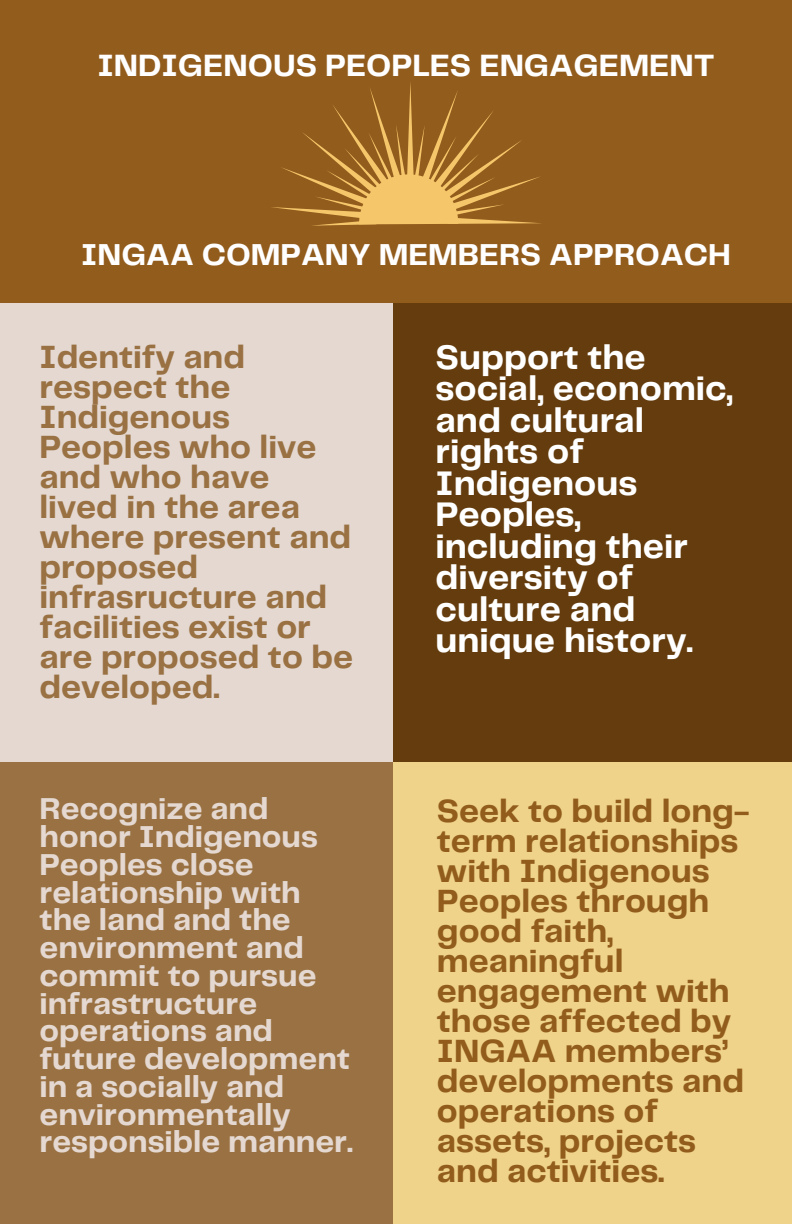
<style>
.page{position:relative;width:792px;height:1224px;background:#925c1d}
.page>*{position:absolute;margin:0;border:0;box-sizing:border-box;transform-origin:0 0}
.t1{font:700 35.4px/31.5px "Telegraf";color:#fff}
.t2{font:700 33.4px/30px "Telegraf";color:#925c1d}
.t3{font:700 33.4px/30px "Telegraf";color:#997142}
.t4{font:700 32px "Telegraf";color:#fff}
.t5{font:700 31.4px/27.8px "Telegraf";color:#e4d8d1}
.t6{font:700 31.4px "Telegraf";color:#fff}
</style>
<div class="page">
<div style="left:0;top:762px;width:393px;height:462px;background:#997142"></div>
<div style="left:393px;top:762px;width:399px;height:462px;background:#efd38b"></div>
<div style="left:0;top:303px;width:393px;height:459px;background:#e4d8d1"></div>
<svg style="left:272px;top:82px;width:269px;height:144px"></svg>
<div style="left:393px;top:303px;width:399px;height:459px;background:#643c0d"></div>
<p class="t4" style="left:97px;top:51px;width:619px">INDIGENOUS PEOPLES ENGAGEMENT</p>
<p class="t6" style="left:81px;top:241px;width:651px">INGAA COMPANY MEMBERS APPROACH</p>
<p class="t3" style="left:40px;top:343px;width:315px">Identify and respect the<br>Indigenous<br>Peoples who live and who have lived in the area where present and proposed infrasructure and facilities exist or are proposed to be developed.</p>
<p class="t1" style="left:436px;top:343px;width:299px">Support the social, economic, and cultural rights of<br>Indigenous<br>Peoples, including their diversity of culture and unique history.</p>
<p class="t5" style="left:40px;top:797px;width:315px">Recognize and honor Indigenous<br>Peoples close relationship with the land and the environment and commit to pursue infrastructure operations and future development in a socially and environmentally responsible manner.</p>
<p class="t2" style="left:437px;top:798px;width:314px">Seek to build long&shy;term relationships with Indigenous<br>Peoples through good faith, meaningful engagement with those affected by<br>INGAA members’ developments and operations of assets, projects and activities.</p>
</div>
